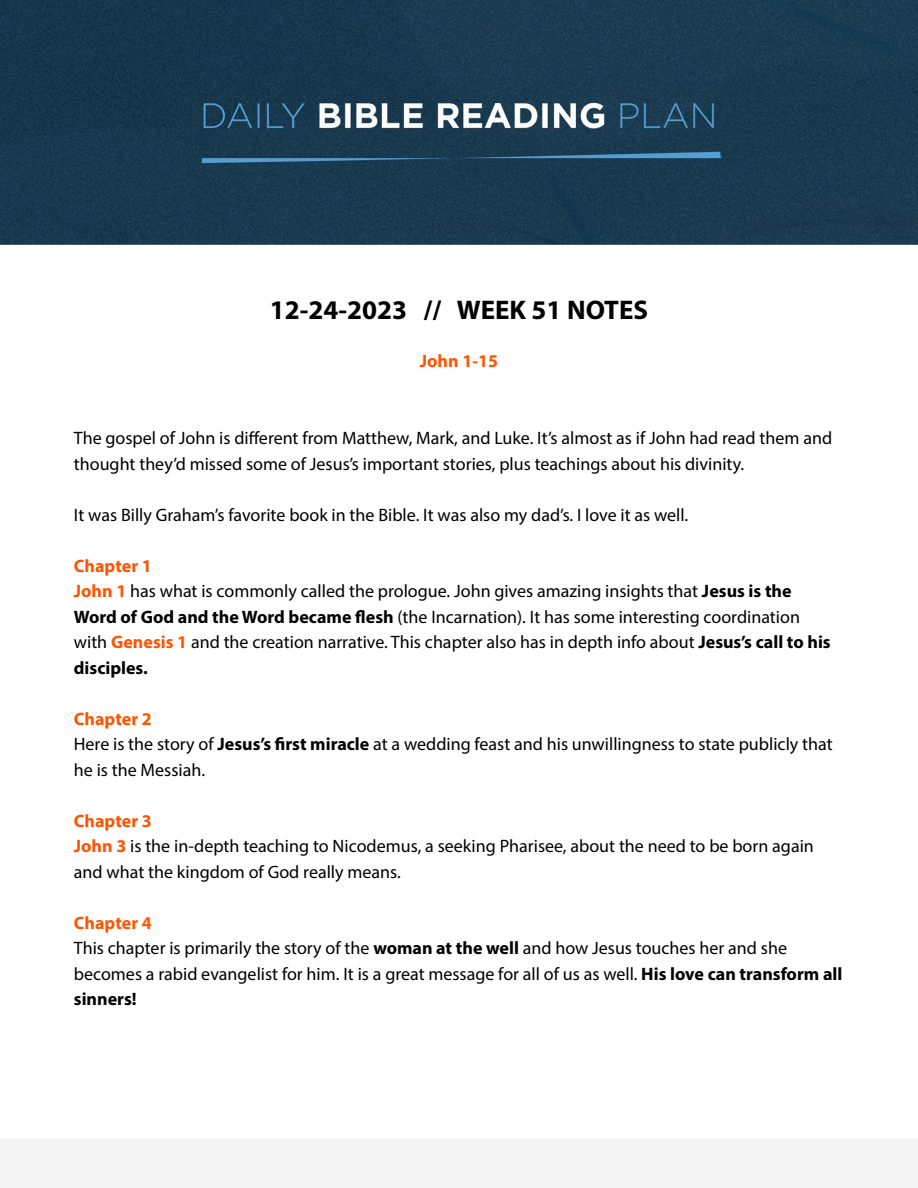
<style>
.page{position:relative;width:918px;height:1188px;background:#fff}
.page>*{position:absolute;margin:0;border:0;box-sizing:border-box;transform-origin:0 0}
.t1{font:700 27px "Myriad Pro";color:#000}
.t2{font:18px/25.5px "Myriad Pro";color:#000}
.t3{font:700 18px "Myriad Pro";color:#ff5400}
.s1{font-weight:700;color:#ff5400}
.s2{font-weight:700}
</style>
<div class="page">
<img style="left:0;top:0;width:918px;height:1188px">
<p class="t1" style="left:270px;top:292px;width:380px">12-24-2023 // WEEK 51 NOTES</p>
<p class="t3" style="left:420px;top:350px;width:80px">John 1-15</p>
<p class="t2" style="left:74px;top:425px;width:760px">The gospel of John is different from Matthew, Mark, and Luke. It’s almost as if John had read them and thought they’d missed some of Jesus’s important stories, plus teachings about his divinity.</p>
<p class="t2" style="left:74px;top:501px;width:616px">It was Billy Graham’s favorite book in the Bible. It was also my dad’s. I love it as well.</p>
<p class="t3" style="left:74px;top:554px;width:79px">Chapter 1</p>
<p class="t2" style="left:74px;top:578px;width:758px"><span class="s1">John 1</span> has what is commonly called the prologue. John gives amazing insights that <span class="s2">Jesus is the Word of God and the Word became flesh</span> (the Incarnation). It has some interesting coordination with <span class="s1">Genesis 1</span> and the creation narrative. This chapter also has in depth info about <span class="s2">Jesus’s call to his disciples.</span></p>
<p class="t3" style="left:74px;top:707px;width:79px">Chapter 2</p>
<p class="t2" style="left:74px;top:731px;width:760px">Here is the story of <span class="s2">Jesus’s first miracle</span> at a wedding feast and his unwillingness to state publicly that he is the Messiah.</p>
<p class="t3" style="left:74px;top:809px;width:79px">Chapter 3</p>
<p class="t2" style="left:74px;top:833px;width:742px"><span class="s1">John 3</span> is the in-depth teaching to Nicodemus, a seeking Pharisee, about the need to be born again and what the kingdom of God really means.</p>
<p class="t3" style="left:74px;top:911px;width:79px">Chapter 4</p>
<p class="t2" style="left:74px;top:935px;width:770px">This chapter is primarily the story of the <span class="s2">woman at the well</span> and how Jesus touches her and she becomes a rabid evangelist for him. It is a great message for all of us as well. <span class="s2">His love can transform all sinners!</span></p>
</div>
